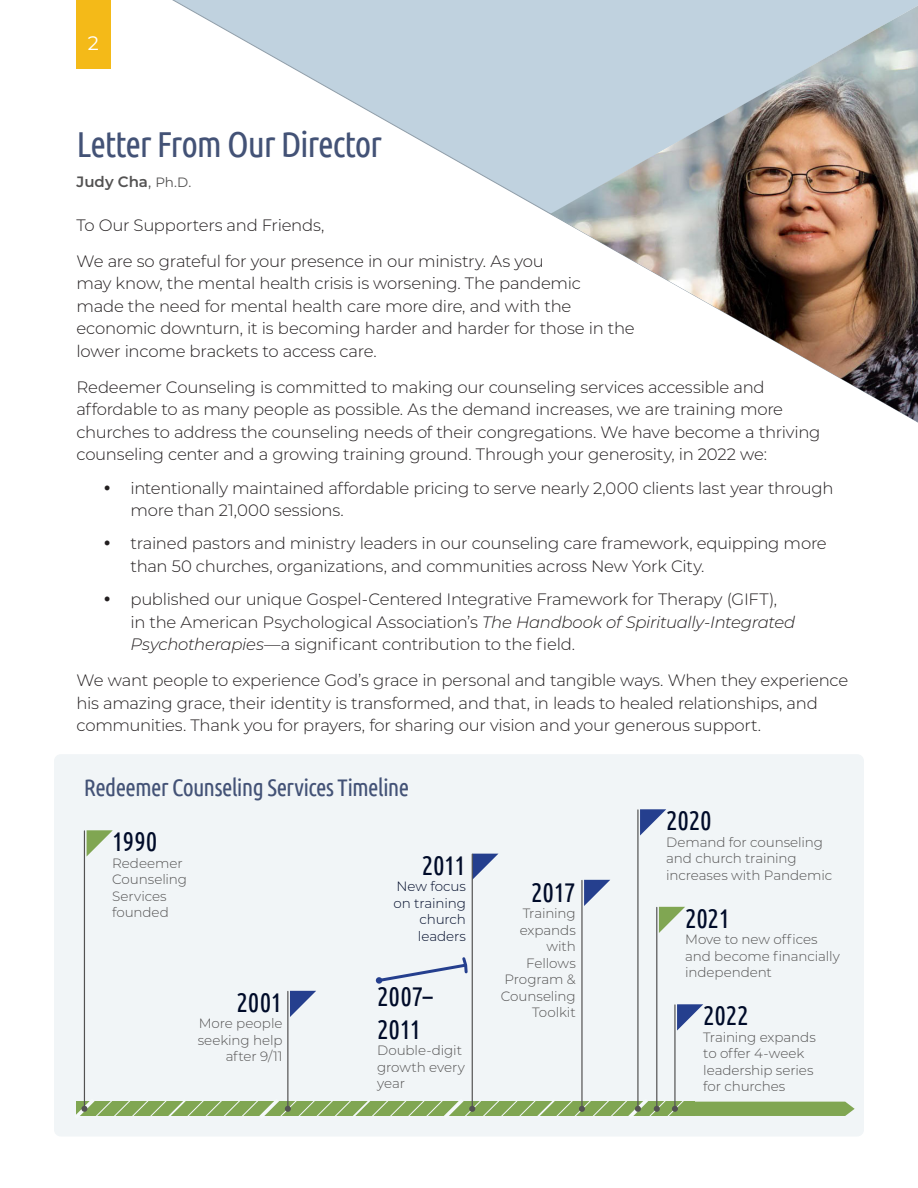
<style>
.page{position:relative;width:918px;height:1188px;background:#fff}
.page>*{position:absolute;margin:0;border:0;box-sizing:border-box;transform-origin:0 0}
.rcs-page-title{font:36px "Ubuntu Condensed";letter-spacing:-.035em;color:#435276}
.t1{font:27px/32.4px "Ubuntu Condensed";letter-spacing:-.015em;color:#000b29}
.rcs-page-title-2{font:24px "Ubuntu Condensed";letter-spacing:-.03em;color:#435276}
.t2{font:19.5px "Montserrat";color:#fff}
.rcs-body-copy{font:300 16.5px/22.5px "Montserrat";letter-spacing:-.015em;color:#231f20}
.rcs-page-subtitle{font:600 15px "Montserrat";color:#535252}
.rcs-timeline{font:300 13.5px/16.5px "Montserrat";letter-spacing:-.005em;color:#535252}
.rcs-timeline-2{font:300 13.5px/16.5px "Montserrat";letter-spacing:-.01em;color:#000b29;text-align:right}
.s1{font-weight:400}
.s2{font-weight:400;font-size:13.5px}
.s3{font-style:italic}
</style>
<div class="page">
<div style="left:54px;top:754px;width:810px;height:383px;background:#f1f5f7;border-radius:7px"></div>
<svg style="left:76px;top:0;width:841px;height:214px"></svg>
<img style="left:550px;top:6px;width:368px;height:416px">
<svg style="left:87px;top:830px;width:26px;height:26px"></svg>
<hr style="left:84px;top:831px;width:1px;height:278px;background:#535252">
<svg style="left:290px;top:991px;width:26px;height:26px"></svg>
<hr style="left:287px;top:991px;width:1px;height:118px;background:#535252">
<svg style="left:473px;top:854px;width:25px;height:25px"></svg>
<hr style="left:472px;top:854px;width:1px;height:255px;background:#535252">
<svg style="left:584px;top:880px;width:26px;height:26px"></svg>
<hr style="left:581px;top:880px;width:2px;height:229px;background:#535252">
<svg style="left:640px;top:809px;width:26px;height:27px"></svg>
<hr style="left:637px;top:810px;width:2px;height:299px;background:#535252">
<svg style="left:659px;top:907px;width:26px;height:26px"></svg>
<hr style="left:656px;top:907px;width:1px;height:202px;background:#535252">
<svg style="left:677px;top:1004px;width:26px;height:27px"></svg>
<hr style="left:674px;top:1005px;width:2px;height:104px;background:#535252">
<svg style="left:381px;top:957px;width:87px;height:26px"></svg>
<svg style="left:76px;top:1095px;width:779px;height:21px"></svg>
<div style="left:376px;top:977px;width:6px;height:7px;background:#253f8e;border-radius:50%"></div>
<div style="left:76px;top:0;width:34px;height:68px;background:#f4ba18"></div>
<p class="t2" style="left:88px;top:29px;width:13px">2</p>
<p class="rcs-page-title" style="left:76px;top:122px;width:307px">Letter From Our Director</p>
<p class="rcs-page-subtitle" style="left:76px;top:171px;width:116px">Judy Cha<span class="s1">,</span> <span class="s2">Ph.D.</span></p>
<p class="rcs-body-copy" style="left:76px;top:213px;width:250px">To Our Supporters and Friends,</p>
<p class="rcs-body-copy" style="left:76px;top:249px;width:560px">We are so grateful for your presence in our ministry. As you<br>may know, the mental health crisis is worsening. The pandemic<br>made the need for mental health care more dire, and with the economic downturn, it is becoming harder and harder for those in the lower income brackets to access care.</p>
<p class="rcs-body-copy" style="left:76px;top:375px;width:746px">Redeemer Counseling is committed to making our counseling services accessible and affordable to as many people as possible. As the demand increases, we are training more churches to address the counseling needs of their congregations. We have become a thriving counseling center and a growing training ground. Through your generosity, in 2022 we:</p>
<p class="rcs-body-copy" style="left:130px;top:476px;width:705px">intentionally maintained affordable pricing to serve nearly 2,000 clients last year through more than 21,000 sessions.</p>
<p class="rcs-body-copy" style="left:130px;top:532px;width:698px">trained pastors and ministry leaders in our counseling care framework, equipping more than 50 churches, organizations, and communities across New York City.</p>
<p class="rcs-body-copy" style="left:130px;top:588px;width:666px">published our unique Gospel-Centered Integrative Framework for Therapy (GIFT), in the American Psychological Association’s <span class="s3">The Handbook of Spiritually-Integrated<br>Psychotherapies</span>—a significant contribution to the field.</p>
<p class="rcs-body-copy" style="left:76px;top:669px;width:773px">We want people to experience God’s grace in personal and tangible ways. When they experience his amazing grace, their identity is transformed, and that, in leads to healed relationships, and communities. Thank you for prayers, for sharing our vision and your generous support.</p>
<p class="rcs-page-title-2" style="left:84px;top:773px;width:327px">Redeemer Counseling Services Timeline</p>
<p class="t1" style="left:112px;top:825px;width:47px">1990</p>
<p class="rcs-timeline" style="left:112px;top:854px;width:77px">Redeemer<br>Counseling<br>Services founded</p>
<p class="t1" style="left:237px;top:985px;width:48px">2001</p>
<p class="rcs-timeline" style="left:198px;top:1015px;width:86px;text-align:right">More people seeking help after 9/11</p>
<p class="t1" style="left:422px;top:848px;width:46px">2011</p>
<p class="rcs-timeline-2" style="left:393px;top:878px;width:74px">New focus on training church leaders</p>
<p class="t1" style="left:531px;top:875px;width:46px">2017</p>
<p class="rcs-timeline" style="left:520px;top:905px;width:58px">Training expands</p>
<p class="rcs-timeline" style="left:501px;top:938px;width:77px;text-align:right">with<br>Fellows<br>Program &amp;<br>Counseling<br>Toolkit</p>
<p class="t1" style="left:377px;top:980px;width:57px">2007–<br>2011</p>
<p class="rcs-timeline" style="left:377px;top:1042px;width:89px">Double-digit growth every year</p>
<p class="t1" style="left:666px;top:804px;width:47px">2020</p>
<p class="rcs-timeline" style="left:666px;top:833px;width:168px">Demand for counseling and church training increases with Pandemic</p>
<p class="t1" style="left:685px;top:901px;width:47px">2021</p>
<p class="rcs-timeline" style="left:685px;top:931px;width:156px">Move to new offices and become financially independent</p>
<p class="t1" style="left:703px;top:999px;width:47px">2022</p>
<p class="rcs-timeline" style="left:703px;top:1028px;width:114px">Training expands to offer 4-week leadership series for churches</p>
</div>
